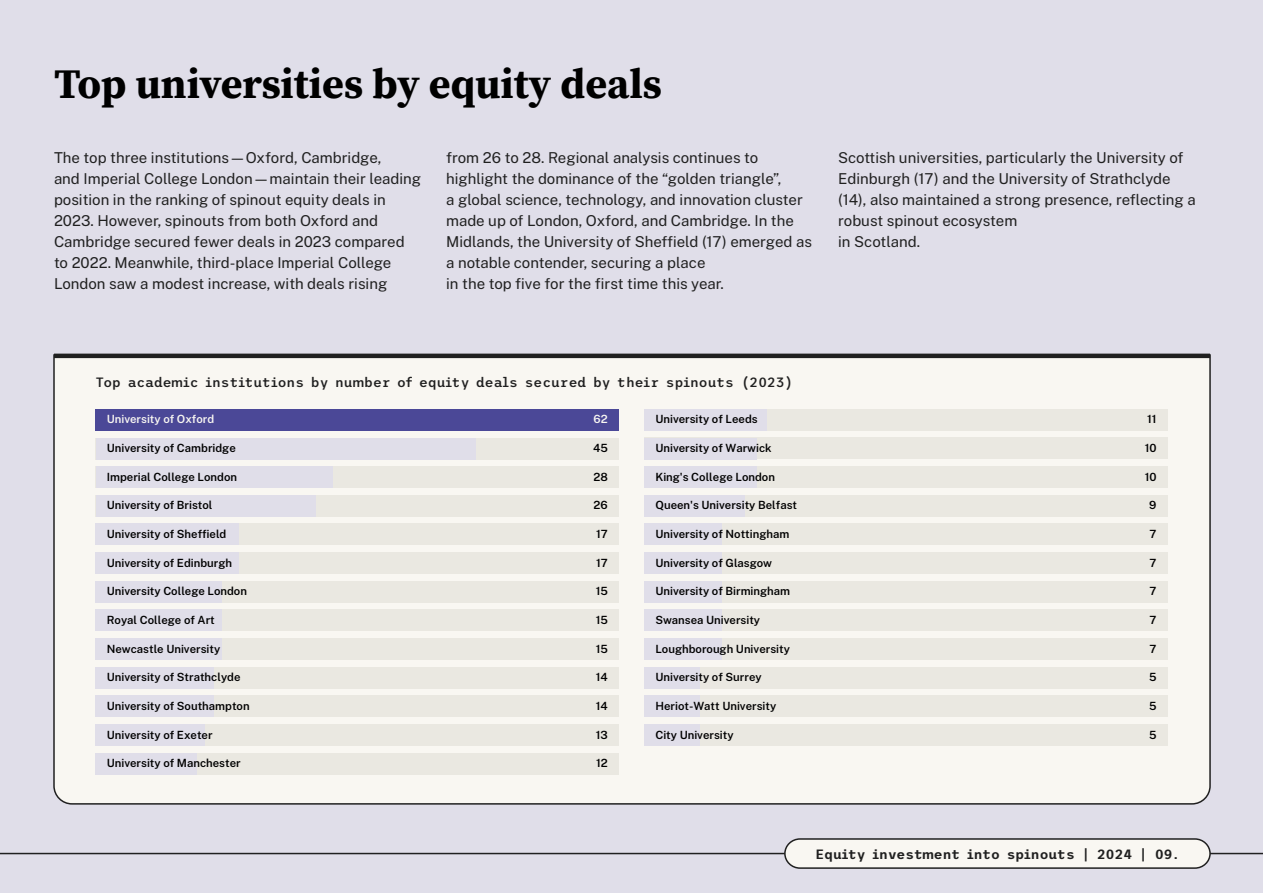
<style>
.page{position:relative;width:1263px;height:893px;background:#e0dee9}
.page>*{position:absolute;margin:0;border:0;box-sizing:border-box;transform-origin:0 0}
.t1{font:700 42px "Source Serif Pro";color:#000}
.t2{font:15px/21px "Public Sans";color:#202020}
.t3{font:500 13.5px "Trispace";color:#202020}
.t4{font:600 13.5px "Trispace";color:#202020}
.t5{font:600 11.25px "Public Sans";color:#000}
.t6{font:600 11.25px "Public Sans";color:#f9f7f2}
</style>
<div class="page">
<hr style="left:0;top:853px;width:1263px;height:1px;background:#202020">
<svg style="left:783px;top:838px;width:428px;height:31px;background:#e2e0dc"></svg>
<div style="left:53px;top:354px;width:1158px;height:451px;background:#f9f7f2"></div>
<hr style="left:54px;top:354px;width:1156px;height:4px;background:#202020">
<div style="left:644px;top:409px;width:523px;height:22px;background:#eae8e1"></div>
<div style="left:644px;top:438px;width:523px;height:21px;background:#eae8e1"></div>
<div style="left:644px;top:466px;width:523px;height:22px;background:#eae8e1"></div>
<div style="left:644px;top:495px;width:523px;height:21px;background:#eae8e1"></div>
<div style="left:644px;top:524px;width:523px;height:21px;background:#eae8e1"></div>
<div style="left:644px;top:552px;width:523px;height:22px;background:#eae8e1"></div>
<div style="left:644px;top:581px;width:523px;height:21px;background:#eae8e1"></div>
<div style="left:644px;top:610px;width:523px;height:21px;background:#eae8e1"></div>
<div style="left:644px;top:638px;width:523px;height:22px;background:#eae8e1"></div>
<div style="left:644px;top:667px;width:523px;height:21px;background:#eae8e1"></div>
<div style="left:644px;top:695px;width:523px;height:22px;background:#eae8e1"></div>
<div style="left:644px;top:724px;width:523px;height:22px;background:#eae8e1"></div>
<div style="left:644px;top:409px;width:123px;height:21px;background:#e0dee9"></div>
<div style="left:96px;top:438px;width:523px;height:21px;background:#eae8e1"></div>
<div style="left:96px;top:466px;width:523px;height:22px;background:#eae8e1"></div>
<div style="left:96px;top:495px;width:523px;height:21px;background:#eae8e1"></div>
<div style="left:96px;top:524px;width:523px;height:21px;background:#eae8e1"></div>
<div style="left:96px;top:552px;width:523px;height:22px;background:#eae8e1"></div>
<div style="left:96px;top:581px;width:523px;height:21px;background:#eae8e1"></div>
<div style="left:96px;top:610px;width:523px;height:21px;background:#eae8e1"></div>
<div style="left:96px;top:638px;width:523px;height:22px;background:#eae8e1"></div>
<div style="left:95px;top:667px;width:524px;height:21px;background:#eae8e1"></div>
<div style="left:95px;top:696px;width:524px;height:21px;background:#eae8e1"></div>
<div style="left:95px;top:724px;width:524px;height:22px;background:#eae8e1"></div>
<div style="left:95px;top:753px;width:523px;height:21px;background:#eae8e1"></div>
<div style="left:96px;top:409px;width:523px;height:22px;background:#4b4897"></div>
<div style="left:96px;top:753px;width:101px;height:21px;background:#e0dee9"></div>
<div style="left:96px;top:724px;width:109px;height:22px;background:#e0dee9"></div>
<div style="left:96px;top:696px;width:118px;height:21px;background:#e0dee9"></div>
<div style="left:96px;top:667px;width:118px;height:21px;background:#e0dee9"></div>
<div style="left:96px;top:638px;width:126px;height:22px;background:#e0dee9"></div>
<div style="left:96px;top:610px;width:126px;height:21px;background:#e0dee9"></div>
<div style="left:96px;top:581px;width:126px;height:21px;background:#e0dee9"></div>
<div style="left:96px;top:552px;width:143px;height:22px;background:#e0dee9"></div>
<div style="left:96px;top:524px;width:143px;height:21px;background:#e0dee9"></div>
<div style="left:96px;top:495px;width:219px;height:21px;background:#e0dee9"></div>
<div style="left:96px;top:466px;width:236px;height:22px;background:#e0dee9"></div>
<div style="left:96px;top:438px;width:380px;height:21px;background:#e0dee9"></div>
<div style="left:644px;top:696px;width:56px;height:21px;background:#e0dee9"></div>
<div style="left:644px;top:667px;width:56px;height:21px;background:#e0dee9"></div>
<div style="left:644px;top:638px;width:78px;height:22px;background:#e0dee9"></div>
<div style="left:644px;top:610px;width:78px;height:21px;background:#e0dee9"></div>
<div style="left:644px;top:581px;width:78px;height:21px;background:#e0dee9"></div>
<div style="left:644px;top:552px;width:78px;height:22px;background:#e0dee9"></div>
<div style="left:644px;top:524px;width:78px;height:21px;background:#e0dee9"></div>
<div style="left:644px;top:495px;width:101px;height:21px;background:#e0dee9"></div>
<div style="left:644px;top:466px;width:113px;height:22px;background:#e0dee9"></div>
<div style="left:644px;top:438px;width:113px;height:21px;background:#e0dee9"></div>
<div style="left:644px;top:724px;width:56px;height:22px;background:#e0dee9"></div>
<h1 class="t1" style="left:54px;top:54px;width:610px">Top universities by equity deals</h1>
<p class="t2" style="left:54px;top:146px;width:369px">The top three institutions—Oxford, Cambridge,<br>and Imperial College London—maintain their leading position in the ranking of spinout equity deals in 2023. However, spinouts from both Oxford and Cambridge secured fewer deals in 2023 compared to 2022. Meanwhile, third-place Imperial College London saw a modest increase, with deals rising</p>
<p class="t2" style="left:446px;top:146px;width:367px">from 26 to 28. Regional analysis continues to highlight the dominance of the “golden triangle”,<br>a global science, technology, and innovation cluster made up of London, Oxford, and Cambridge. In the Midlands, the University of Sheffield (17) emerged as a notable contender, securing a place<br>in the top five for the first time this year.</p>
<p class="t2" style="left:838px;top:146px;width:359px">Scottish universities, particularly the University of Edinburgh (17) and the University of Strathclyde (14), also maintained a strong presence, reflecting a robust spinout ecosystem<br>in Scotland.</p>
<p class="t3" style="left:95px;top:372px;width:699px">Top academic institutions by number of equity deals secured by their spinouts (2023)</p>
<p class="t6" style="left:107px;top:411px;width:109px">University of Oxford</p>
<p class="t5" style="left:107px;top:440px;width:131px">University of Cambridge</p>
<p class="t5" style="left:107px;top:468px;width:132px">Imperial College London</p>
<p class="t5" style="left:107px;top:497px;width:107px">University of Bristol</p>
<p class="t5" style="left:107px;top:526px;width:121px">University of Sheffield</p>
<p class="t5" style="left:107px;top:554px;width:127px">University of Edinburgh</p>
<p class="t5" style="left:107px;top:583px;width:142px">University College London</p>
<p class="t5" style="left:107px;top:612px;width:109px">Royal College of Art</p>
<p class="t5" style="left:107px;top:640px;width:115px">Newcastle University</p>
<p class="t5" style="left:107px;top:669px;width:135px">University of Strathclyde</p>
<p class="t5" style="left:107px;top:698px;width:144px">University of Southampton</p>
<p class="t5" style="left:107px;top:726px;width:107px">University of Exeter</p>
<p class="t5" style="left:107px;top:755px;width:135px">University of Manchester</p>
<p class="t6" style="left:594px;top:411px;width:16px">62</p>
<p class="t5" style="left:593px;top:440px;width:16px">45</p>
<p class="t5" style="left:593px;top:468px;width:16px">28</p>
<p class="t5" style="left:594px;top:497px;width:16px">26</p>
<p class="t5" style="left:596px;top:526px;width:13px">17</p>
<p class="t5" style="left:596px;top:554px;width:13px">17</p>
<p class="t5" style="left:596px;top:583px;width:14px">15</p>
<p class="t5" style="left:596px;top:612px;width:14px">15</p>
<p class="t5" style="left:596px;top:640px;width:14px">15</p>
<p class="t5" style="left:596px;top:669px;width:13px">14</p>
<p class="t5" style="left:596px;top:698px;width:13px">14</p>
<p class="t5" style="left:596px;top:726px;width:14px">13</p>
<p class="t5" style="left:596px;top:755px;width:13px">12</p>
<p class="t5" style="left:655px;top:411px;width:104px">University of Leeds</p>
<p class="t5" style="left:655px;top:440px;width:118px">University of Warwick</p>
<p class="t5" style="left:655px;top:468px;width:121px">King's College London</p>
<p class="t5" style="left:655px;top:497px;width:143px">Queen's University Belfast</p>
<p class="t5" style="left:655px;top:526px;width:135px">University of Nottingham</p>
<p class="t5" style="left:655px;top:554px;width:118px">University of Glasgow</p>
<p class="t5" style="left:655px;top:583px;width:136px">University of Birmingham</p>
<p class="t5" style="left:655px;top:612px;width:106px">Swansea University</p>
<p class="t5" style="left:655px;top:640px;width:136px">Loughborough University</p>
<p class="t5" style="left:655px;top:669px;width:108px">University of Surrey</p>
<p class="t5" style="left:655px;top:698px;width:122px">Heriot-Watt University</p>
<p class="t5" style="left:655px;top:726px;width:80px">City University</p>
<p class="t5" style="left:1147px;top:411px;width:11px">11</p>
<p class="t5" style="left:1145px;top:440px;width:13px">10</p>
<p class="t5" style="left:1145px;top:468px;width:13px">10</p>
<p class="t5" style="left:1149px;top:497px;width:9px">9</p>
<p class="t5" style="left:1149px;top:526px;width:8px">7</p>
<p class="t5" style="left:1149px;top:554px;width:8px">7</p>
<p class="t5" style="left:1149px;top:583px;width:8px">7</p>
<p class="t5" style="left:1149px;top:612px;width:8px">7</p>
<p class="t5" style="left:1149px;top:640px;width:8px">7</p>
<p class="t5" style="left:1149px;top:669px;width:9px">5</p>
<p class="t5" style="left:1149px;top:698px;width:9px">5</p>
<p class="t5" style="left:1149px;top:726px;width:9px">5</p>
<p class="t4" style="left:815px;top:843px;width:365px">Equity investment into spinouts | 2024 | 09.</p>
</div>
